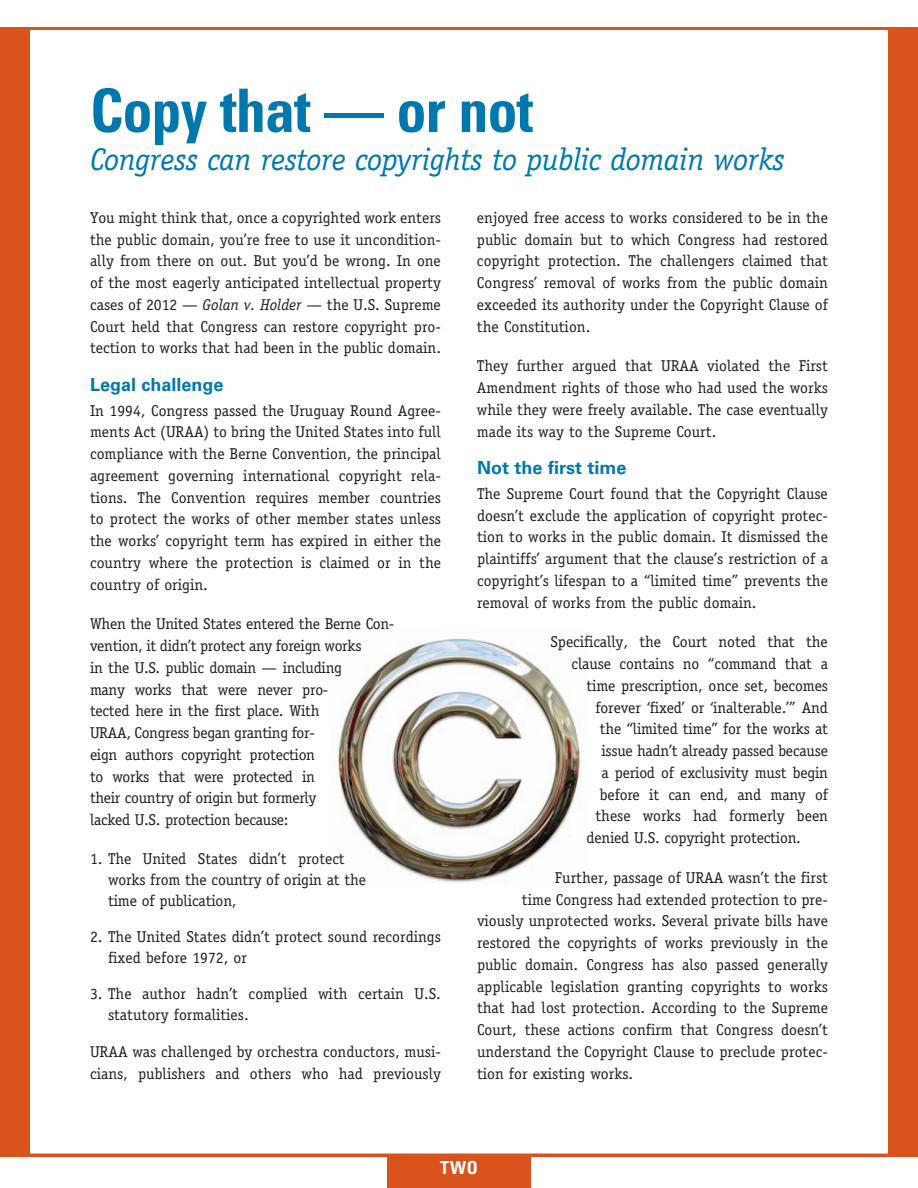
<style>
.page{position:relative;width:918px;height:1188px;background:#fff}
.page>*{position:absolute;margin:0;border:0;box-sizing:border-box;transform-origin:0 0}
.t1{font:700 condensed 60px "Univers LT Std";letter-spacing:-.015em;color:#0078ae}
.t2{font:italic 31.5px "Officina Serif Std";letter-spacing:-.015em;color:#0078ae}
.t3{font:700 18px "Univers LT Std";color:#0078ae}
.t4{font:700 condensed 18px "Univers LT Std";color:#fff}
.t5{font:15.75px/21.8px "Officina Serif Std";color:#231f20;text-align:justify}
.t6{font:15.75px/21.8px "Officina Serif Std";letter-spacing:-.02em;color:#231f20}
.s1{font-style:italic}
</style>
<div class="page">
<div style="left:0;top:27px;width:918px;height:1129px;background:#d9531c"></div>
<div style="left:27px;top:27px;width:864px;height:1129px;background:#fff;border:3px solid #d9531c"></div>
<img style="left:337px;top:638px;width:245px;height:245px">
<div style="left:387px;top:1156px;width:144px;height:32px;background:#d9531c"></div>
<h1 class="t1" style="left:90px;top:74px;width:445px">Copy that — or not</h1>
<h2 class="t2" style="left:90px;top:141px;width:696px">Congress can restore copyrights to public domain works</h2>
<p class="t5" style="left:90px;top:207px;width:353px">You might think that, once a copyrighted work enters the public domain, you’re free to use it uncondition&shy;ally from there on out. But you’d be wrong. In one of the most eagerly anticipated intellectual property cases of 2012 — <span class="s1">Golan v. Holder</span> — the U.S. Supreme Court held that Congress can restore copyright pro&shy;tection to works that had been in the public domain.</p>
<p class="t3" style="left:90px;top:374px;width:135px">Legal challenge</p>
<p class="t5" style="left:90px;top:399px;width:353px">In 1994, Congress passed the Uruguay Round Agree&shy;ments Act (URAA) to bring the United States into full compliance with the Berne Convention, the principal agreement governing international copyright rela&shy;tions. The Convention requires member countries to protect the works of other member states unless the works’ copyright term has expired in either the country where the protection is claimed or in the country of origin.</p>
<p class="t6" style="left:90px;top:613px;width:306px">When the United States entered the Berne Con&shy;vention, it didn’t protect any foreign works<br>in the U.S. public domain — including<br>many works that were never pro-<br>tected here in the first place. With<br>URAA, Congress began granting for-<br>eign authors copyright protection<br>to works that were protected in<br>their country of origin but formerly<br>lacked U.S. protection because:</p>
<p class="t5" style="left:108px;top:848px;width:259px;line-height:21px;text-align:left;text-indent:-18px">1. The United States didn’t protect works from the country of origin at the time of publication,</p>
<p class="t5" style="left:108px;top:926px;width:334px;line-height:21px;text-indent:-18px">2. The United States didn’t protect sound recordings fixed before 1972, or</p>
<p class="t5" style="left:108px;top:983px;width:334px;line-height:21px;text-indent:-18px">3. The author hadn’t complied with certain U.S. statutory formalities.</p>
<p class="t5" style="left:90px;top:1041px;width:352px">URAA was challenged by orchestra conductors, musi&shy;cians, publishers and others who had previously</p>
<p class="t5" style="left:477px;top:207px;width:353px">enjoyed free access to works considered to be in the public domain but to which Congress had restored copyright protection. The challengers claimed that Congress’ removal of works from the public domain exceeded its authority under the Copyright Clause of the Constitution.</p>
<p class="t5" style="left:477px;top:355px;width:352px">They further argued that URAA violated the First Amendment rights of those who had used the works while they were freely available. The case eventually made its way to the Supreme Court.</p>
<p class="t3" style="left:477px;top:457px;width:151px">Not the first time</p>
<p class="t5" style="left:477px;top:483px;width:353px">The Supreme Court found that the Copyright Clause doesn’t exclude the application of copyright protec&shy;tion to works in the public domain. It dismissed the plaintiffs’ argument that the clause’s restriction of a copyright’s lifespan to a “limited time” prevents the removal of works from the public domain.</p>
<p class="t5" style="left:551px;top:631px;width:279px">Specifically, the Court noted that the</p>
<p class="t5" style="left:572px;top:653px;width:258px">clause contains no “command that a</p>
<p class="t5" style="left:586px;top:675px;width:243px">time prescription, once set, becomes</p>
<p class="t5" style="left:595px;top:696px;width:234px">forever ‘fixed’ or ‘inalterable.’” And</p>
<p class="t5" style="left:600px;top:718px;width:229px">the “limited time” for the works at</p>
<p class="t5" style="left:601px;top:740px;width:228px">issue hadn’t already passed because</p>
<p class="t5" style="left:601px;top:762px;width:228px">a period of exclusivity must begin</p>
<p class="t5" style="left:600px;top:783px;width:230px">before it can end, and many of</p>
<p class="t5" style="left:595px;top:805px;width:234px">these works had formerly been</p>
<p class="t5" style="left:586px;top:827px;width:216px">denied U.S. copyright protection.</p>
<p class="t5" style="left:555px;top:867px;width:274px">Further, passage of URAA wasn’t the first</p>
<p class="t5" style="left:522px;top:888px;width:308px">time Congress had extended protection to pre-</p>
<p class="t5" style="left:477px;top:910px;width:353px">viously unprotected works. Several private bills have</p>
<p class="t5" style="left:477px;top:932px;width:352px">restored the copyrights of works previously in the</p>
<p class="t5" style="left:477px;top:954px;width:353px">public domain. Congress has also passed generally</p>
<p class="t5" style="left:477px;top:975px;width:353px">applicable legislation granting copyrights to works</p>
<p class="t5" style="left:477px;top:997px;width:353px">that had lost protection. According to the Supreme</p>
<p class="t5" style="left:477px;top:1019px;width:353px">Court, these actions confirm that Congress doesn’t</p>
<p class="t5" style="left:477px;top:1041px;width:352px">understand the Copyright Clause to preclude protec-</p>
<p class="t5" style="left:477px;top:1062px;width:158px">tion for existing works.</p>
<p class="t4" style="left:440px;top:1157px;width:39px">TWO</p>
</div>
